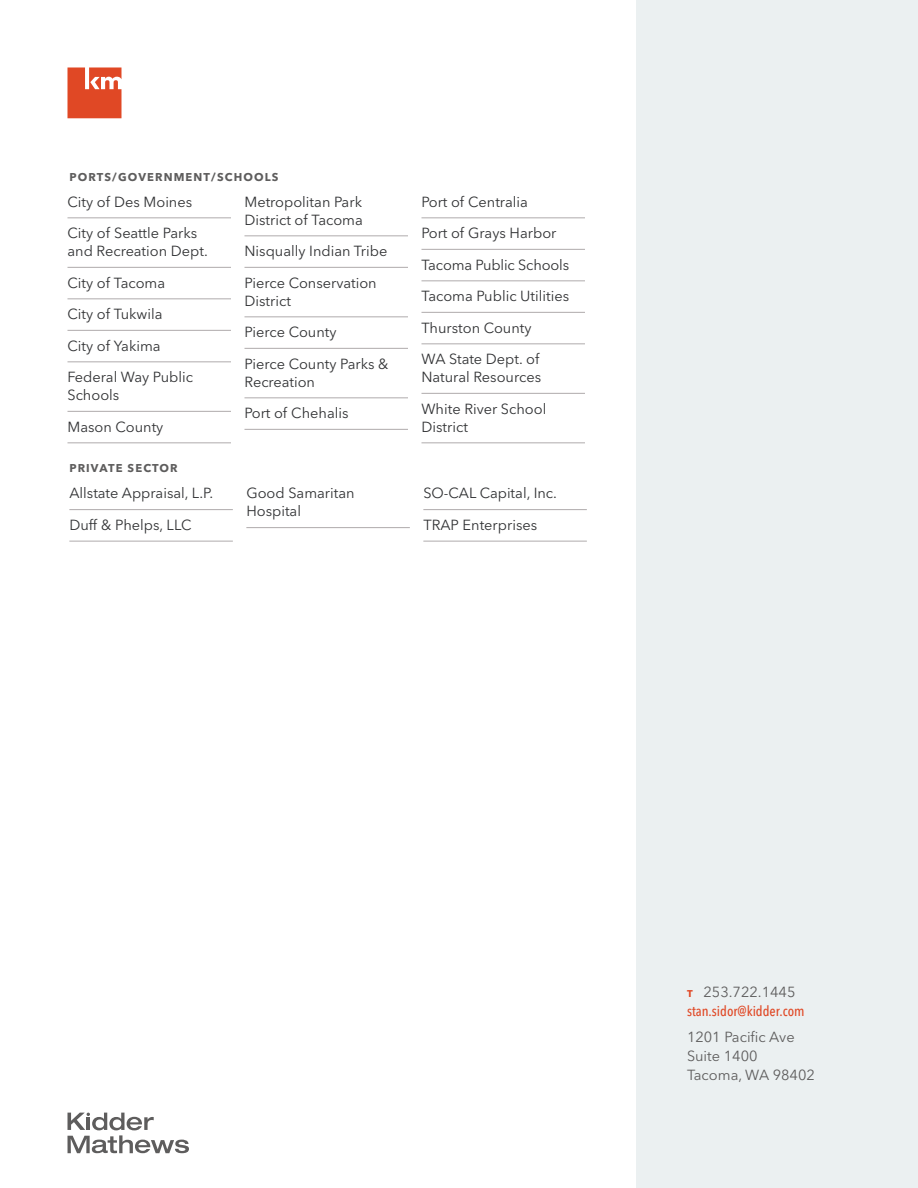
<style>
.page{position:relative;width:918px;height:1188px;background:#fff}
.page>*{position:absolute;margin:0;border:0;box-sizing:border-box;transform-origin:0 0}
.Factoids_-_Sterling{font:14.55px/18px "Avenir Next LT Pro";color:#313234}
.Resume_-_Contact_Inf{font:14.55px/19px "Avenir Next LT Pro";color:#5e5d5d}
.Resume_-_Contact_Inf-2{font:500 condensed 14.25px "Avenir Next LT Pro";color:#e04825}
.Subhead_-_Level_2{font:700 11.25px "Avenir Next LT Pro";letter-spacing:.1em;color:#5e5d5d}
.s1{font-weight:700;font-size:9.75px;color:#e04825}
</style>
<div class="page">
<div style="left:636px;top:0;width:282px;height:1188px;background:#ebf0f1"></div>
<hr style="left:69px;top:509px;width:164px;height:1px;background:#afabac">
<hr style="left:69px;top:541px;width:164px;height:1px;background:#afabac">
<hr style="left:246px;top:527px;width:164px;height:1px;background:#afabac">
<hr style="left:423px;top:509px;width:164px;height:1px;background:#afabac">
<hr style="left:423px;top:541px;width:164px;height:1px;background:#afabac">
<hr style="left:68px;top:217px;width:163px;height:1px;background:#afabac">
<hr style="left:68px;top:267px;width:163px;height:1px;background:#afabac">
<hr style="left:68px;top:298px;width:163px;height:1px;background:#afabac">
<hr style="left:68px;top:330px;width:163px;height:1px;background:#afabac">
<hr style="left:68px;top:361px;width:163px;height:1px;background:#afabac">
<hr style="left:68px;top:411px;width:163px;height:1px;background:#afabac">
<hr style="left:68px;top:442px;width:163px;height:1px;background:#afabac">
<hr style="left:244px;top:235px;width:164px;height:1px;background:#afabac">
<hr style="left:244px;top:267px;width:164px;height:1px;background:#afabac">
<hr style="left:244px;top:316px;width:164px;height:1px;background:#afabac">
<hr style="left:244px;top:348px;width:164px;height:1px;background:#afabac">
<hr style="left:244px;top:397px;width:164px;height:1px;background:#afabac">
<hr style="left:244px;top:429px;width:164px;height:1px;background:#afabac">
<hr style="left:422px;top:217px;width:163px;height:1px;background:#afabac">
<hr style="left:422px;top:249px;width:163px;height:1px;background:#afabac">
<hr style="left:422px;top:280px;width:163px;height:1px;background:#afabac">
<hr style="left:422px;top:312px;width:163px;height:1px;background:#afabac">
<hr style="left:422px;top:343px;width:163px;height:1px;background:#afabac">
<hr style="left:422px;top:393px;width:163px;height:1px;background:#afabac">
<hr style="left:422px;top:442px;width:163px;height:1px;background:#afabac">
<svg style="left:67px;top:67px;width:54px;height:51px;background:#e45f41"></svg>
<svg style="left:68px;top:1113px;width:121px;height:40px"></svg>
<p class="Subhead_-_Level_2" style="left:69px;top:170px;width:211px">PORTS/GOVERNMENT/SCHOOLS</p>
<p class="Factoids_-_Sterling" style="left:68px;top:193px;width:126px">City of Des Moines</p>
<p class="Factoids_-_Sterling" style="left:68px;top:224px;width:142px">City of Seattle Parks and Recreation Dept.</p>
<p class="Factoids_-_Sterling" style="left:68px;top:274px;width:99px">City of Tacoma</p>
<p class="Factoids_-_Sterling" style="left:68px;top:305px;width:97px">City of Tukwila</p>
<p class="Factoids_-_Sterling" style="left:68px;top:337px;width:95px">City of Yakima</p>
<p class="Factoids_-_Sterling" style="left:68px;top:368px;width:127px">Federal Way Public<br>Schools</p>
<p class="Factoids_-_Sterling" style="left:68px;top:418px;width:97px">Mason County</p>
<p class="Factoids_-_Sterling" style="left:244px;top:193px;width:120px">Metropolitan Park<br>District of Tacoma</p>
<p class="Factoids_-_Sterling" style="left:244px;top:242px;width:144px">Nisqually Indian Tribe</p>
<p class="Factoids_-_Sterling" style="left:244px;top:274px;width:134px">Pierce Conservation<br>District</p>
<p class="Factoids_-_Sterling" style="left:244px;top:323px;width:94px">Pierce County</p>
<p class="Factoids_-_Sterling" style="left:244px;top:355px;width:145px">Pierce County Parks &amp;<br>Recreation</p>
<p class="Factoids_-_Sterling" style="left:244px;top:404px;width:106px">Port of Chehalis</p>
<p class="Factoids_-_Sterling" style="left:422px;top:193px;width:108px">Port of Centralia</p>
<p class="Factoids_-_Sterling" style="left:422px;top:224px;width:136px">Port of Grays Harbor</p>
<p class="Factoids_-_Sterling" style="left:422px;top:256px;width:149px">Tacoma Public Schools</p>
<p class="Factoids_-_Sterling" style="left:422px;top:287px;width:149px">Tacoma Public Utilities</p>
<p class="Factoids_-_Sterling" style="left:422px;top:319px;width:112px">Thurston County</p>
<p class="Factoids_-_Sterling" style="left:422px;top:350px;width:121px">WA State Dept. of<br>Natural Resources</p>
<p class="Factoids_-_Sterling" style="left:422px;top:400px;width:126px">White River School<br>District</p>
<p class="Subhead_-_Level_2" style="left:69px;top:461px;width:110px">PRIVATE SECTOR</p>
<p class="Factoids_-_Sterling" style="left:69px;top:484px;width:145px">Allstate Appraisal, L.P.</p>
<p class="Factoids_-_Sterling" style="left:69px;top:516px;width:124px">Duff &amp; Phelps, LLC</p>
<p class="Factoids_-_Sterling" style="left:246px;top:484px;width:110px">Good Samaritan<br>Hospital</p>
<p class="Factoids_-_Sterling" style="left:423px;top:484px;width:135px">SO-CAL Capital, Inc.</p>
<p class="Factoids_-_Sterling" style="left:423px;top:516px;width:115px">TRAP Enterprises</p>
<p class="Resume_-_Contact_Inf" style="left:687px;top:982px;width:110px"><span class="s1">T</span> 253.722.1445</p>
<p class="Resume_-_Contact_Inf-2" style="left:687px;top:1002px;width:119px">stan.sidor@kidder.com</p>
<p class="Resume_-_Contact_Inf" style="left:687px;top:1027px;width:129px">1201 Pacific Ave<br>Suite 1400<br>Tacoma, WA 98402</p>
</div>
